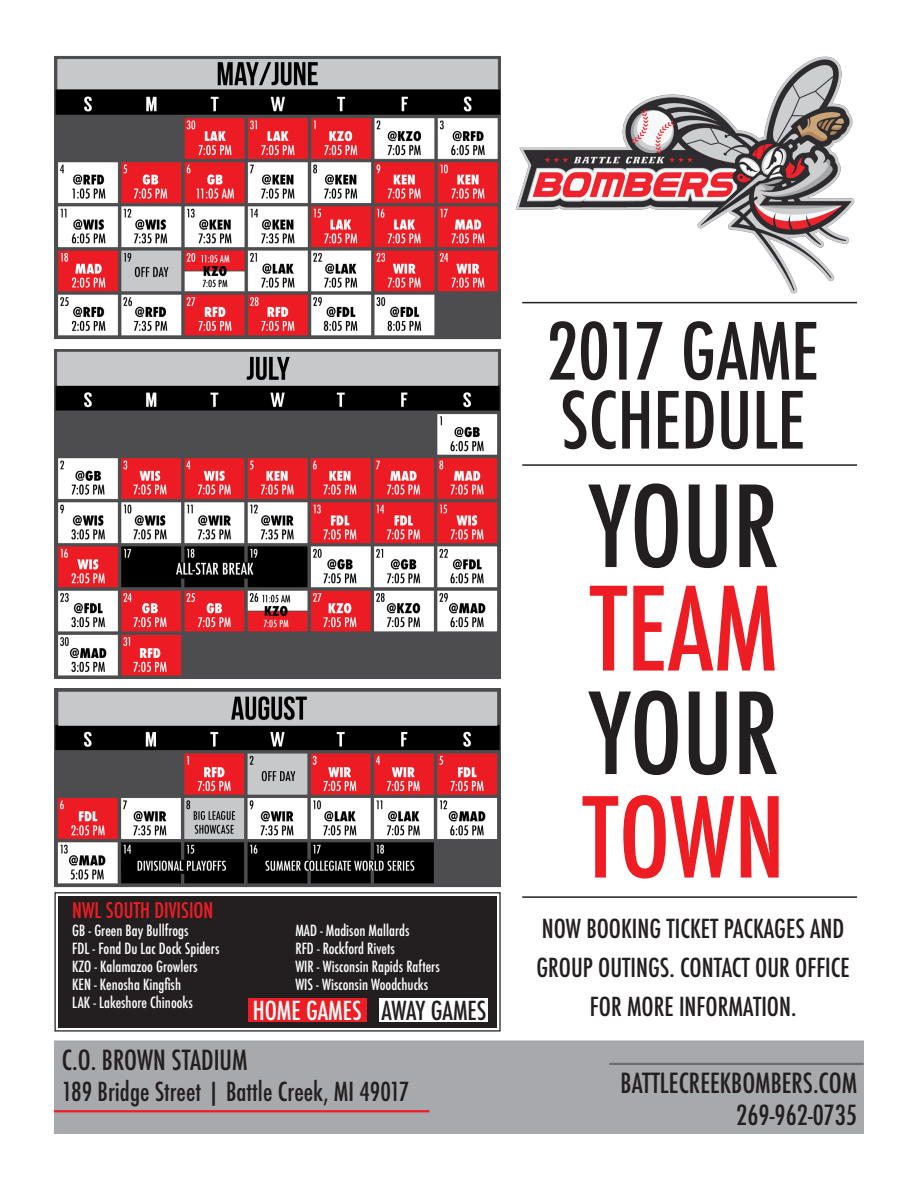
<style>
.page{position:relative;width:918px;height:1188px;background:#fff}
.page>*{position:absolute;margin:0;border:0;box-sizing:border-box;transform-origin:0 0}
.t1{font:500 condensed 112.5px "Futura";color:#ee1d23}
.t2{font:500 condensed 109.5px "Futura";color:#231f20}
.t3{font:500 condensed 108px "Futura";color:#ee1d23}
.t4{font:500 condensed 76.5px "Futura";color:#231f20}
.t5{font:500 condensed 27px "Futura";color:#231f20}
.t6{font:500 condensed 25.5px/39px "Futura";color:#231f20;text-align:center}
.t7{font:500 condensed 25.5px "Futura";color:#fff}
.t8{font:500 condensed 21px "Futura";color:#ee1d23}
.t9{font:500 condensed 15px "Futura";color:#fff}
</style>
<div class="page">
<svg style="left:54px;top:892px;width:447px;height:140px;background:#2f2b2c"></svg>
<div style="left:61px;top:898px;width:433px;height:127px;border:1px solid #231f20"></div>
<img style="left:515px;top:56px;width:340px;height:238px">
<hr style="left:522px;top:896px;width:335px;height:2px;background:#231f20">
<hr style="left:522px;top:302px;width:335px;height:1px;background:#231f20">
<hr style="left:522px;top:464px;width:335px;height:2px;background:#231f20">
<img style="left:54px;top:56px;width:446px;height:284px">
<img style="left:54px;top:349px;width:446px;height:340px">
<img style="left:54px;top:689px;width:446px;height:199px">
<div style="left:248px;top:998px;width:118px;height:24px;background:#ee1d23"></div>
<div style="left:380px;top:998px;width:108px;height:24px;background:#fff"></div>
<div style="left:54px;top:1040px;width:810px;height:94px;background:#a8a9ad;border:2px solid #a8a9ad"></div>
<hr style="left:54px;top:1110px;width:375px;height:2px;background:#ee1d23">
<hr style="left:609px;top:1063px;width:255px;height:2px;background:#6c6d70">
<p class="t8" style="left:72px;top:897px;width:143px">NWL SOUTH DIVISION</p>
<p class="t9" style="left:72px;top:921px;width:118px">GB - Green Bay Bullfrogs</p>
<p class="t9" style="left:72px;top:939px;width:149px">FDL - Fond Du Lac Dock Spiders</p>
<p class="t9" style="left:72px;top:957px;width:127px">KZO - Kalamazoo Growlers</p>
<p class="t9" style="left:72px;top:975px;width:110px">KEN - Kenosha Kingfish</p>
<p class="t9" style="left:72px;top:993px;width:122px">LAK - Lakeshore Chinooks</p>
<p class="t9" style="left:295px;top:921px;width:116px">MAD - Madison Mallards</p>
<p class="t9" style="left:295px;top:939px;width:101px">RFD - Rockford Rivets</p>
<p class="t9" style="left:295px;top:957px;width:146px">WIR - Wisconsin Rapids Rafters</p>
<p class="t9" style="left:295px;top:975px;width:134px">WIS - Wisconsin Woodchucks</p>
<p class="t7" style="left:253px;top:994px;width:110px">HOME GAMES</p>
<p class="t6" style="left:381px;top:991px;width:106px">AWAY GAMES</p>
<p class="t5" style="left:62px;top:1043px;width:187px">C.O. BROWN STADIUM</p>
<p class="t6" style="left:62px;top:1072px;width:349px">189 Bridge Street | Battle Creek, MI 49017</p>
<p class="t4" style="left:546px;top:302px;width:274px">2017 GAME</p>
<p class="t4" style="left:560px;top:371px;width:247px">SCHEDULE</p>
<p class="t2" style="left:588px;top:456px;width:192px">YOUR</p>
<p class="t1" style="left:590px;top:557px;width:189px">TEAM</p>
<p class="t2" style="left:588px;top:663px;width:192px">YOUR</p>
<p class="t3" style="left:583px;top:768px;width:204px">TOWN</p>
<p class="t6" style="left:536px;top:910px;width:315px">NOW BOOKING TICKET PACKAGES AND<br>GROUP OUTINGS. CONTACT OUR OFFICE<br>FOR MORE INFORMATION.</p>
<p class="t5" style="left:621px;top:1065px;width:238px">BATTLECREEKBOMBERS.COM</p>
<p class="t5" style="left:736px;top:1098px;width:122px">269-962-0735</p>
</div>
